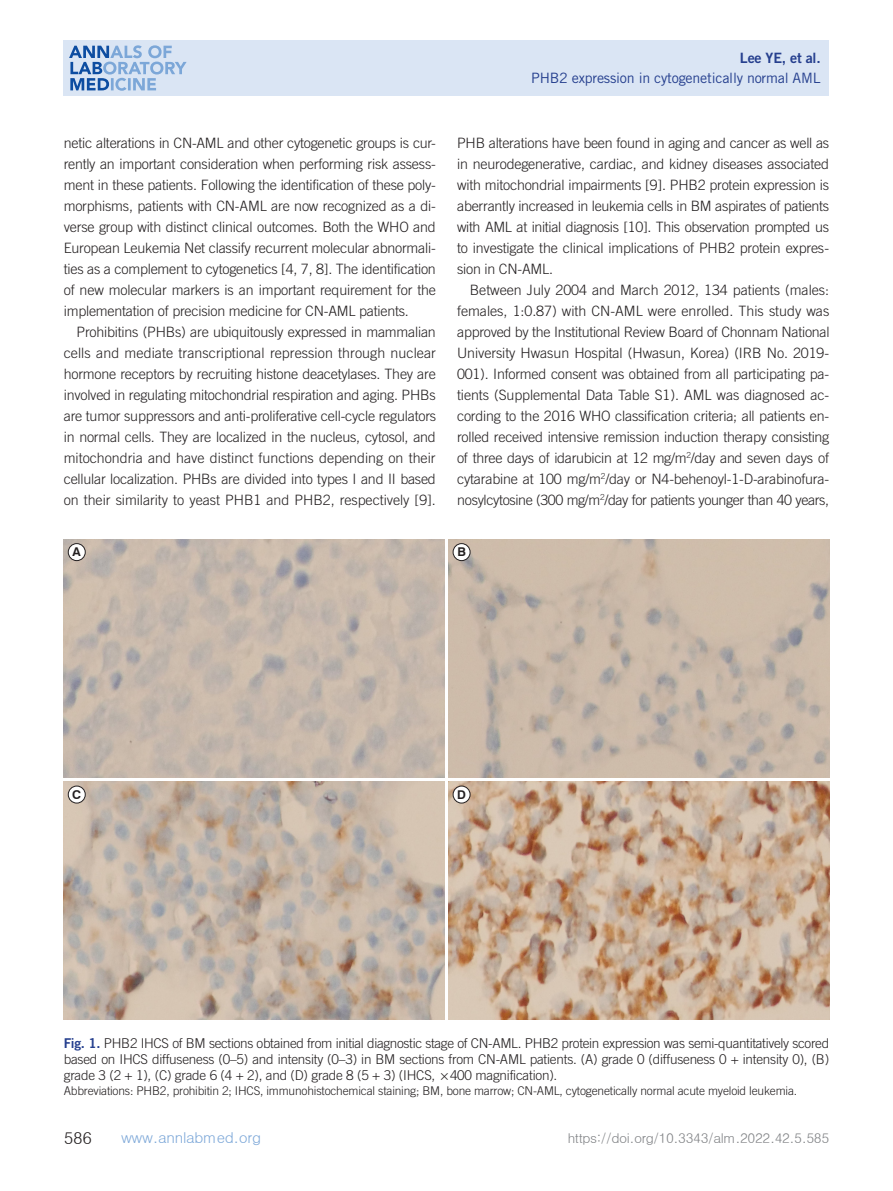
<style>
.page{position:relative;width:893px;height:1191px;background:#fff}
.page>*{position:absolute;margin:0;border:0;box-sizing:border-box;transform-origin:0 0}
.URL{font:16.5px "Dotum";color:#231f20}
.URL-2{font:15px "Dotum";letter-spacing:-.02em;color:#7ca7d8}
.본문{font:300 14.25px/21px "Trade Gothic LT Std";letter-spacing:-.015em;color:#231f20;text-align:justify}
.하시라제목{font:14.25px "Trade Gothic LT Std";letter-spacing:-.015em;color:#253f8e}
.하시라이름{font:14.25px "Trade Gothic LT Std Bd 2";letter-spacing:-.015em;color:#253f8e}
.표제목_그림설명{font:300 13.5px/16.2px "Trade Gothic LT Std";letter-spacing:-.015em;color:#231f20;text-align:justify}
.t1{font:13.5px "Dotum";letter-spacing:-.03em;color:#808285}
.t2{font:700 12.15px "Swiss 721 BT";color:#231f20}
.표_그림_주석{font:300 12px "Trade Gothic LT Std";letter-spacing:-.015em;color:#231f20}
.s1{font-family:"Trade Gothic LT Std Bd 2";font-weight:400;color:#253f8e}
</style>
<div class="page">
<div style="left:64px;top:40px;width:765px;height:56px;background:#dae5f4"></div>
<svg style="left:69px;top:45px;width:118px;height:46px"></svg>
<img style="left:449px;top:781px;width:380px;height:238px">
<img style="left:64px;top:781px;width:380px;height:238px">
<img style="left:449px;top:539px;width:380px;height:238px">
<img style="left:64px;top:539px;width:380px;height:238px">
<div style="left:68px;top:543px;width:17px;height:17px;background:#fff;border-radius:50%"></div>
<div style="left:68px;top:543px;width:17px;height:18px;border:1px solid #231f20;border-radius:50%"></div>
<div style="left:453px;top:543px;width:17px;height:17px;background:#fff;border-radius:50%"></div>
<div style="left:453px;top:543px;width:17px;height:18px;border:1px solid #231f20;border-radius:50%"></div>
<div style="left:68px;top:786px;width:17px;height:17px;background:#fff;border-radius:50%"></div>
<div style="left:68px;top:786px;width:17px;height:17px;border:1px solid #231f20;border-radius:50%"></div>
<div style="left:453px;top:786px;width:17px;height:17px;background:#fff;border-radius:50%"></div>
<div style="left:453px;top:786px;width:17px;height:17px;border:1px solid #231f20;border-radius:50%"></div>
<p class="본문" style="left:64px;top:132px;width:374px">netic alterations in CN-AML and other cytogenetic groups is cur&shy;rently an important consideration when performing risk assess&shy;ment in these patients. Following the identification of these poly&shy;morphisms, patients with CN-AML are now recognized as a di&shy;verse group with distinct clinical outcomes. Both the WHO and European Leukemia Net classify recurrent molecular abnormali&shy;ties as a complement to cytogenetics [4, 7, 8]. The identification of new molecular markers is an important requirement for the implementation of precision medicine for CN-AML patients.</p>
<p class="본문" style="left:64px;top:321px;width:374px;text-indent:13px">Prohibitins (PHBs) are ubiquitously expressed in mammalian cells and mediate transcriptional repression through nuclear hormone receptors by recruiting histone deacetylases. They are involved in regulating mitochondrial respiration and aging. PHBs are tumor suppressors and anti-proliferative cell-cycle regulators in normal cells. They are localized in the nucleus, cytosol, and mitochondria and have distinct functions depending on their cellular localization. PHBs are divided into types I and II based on their similarity to yeast PHB1 and PHB2, respectively [9].</p>
<p class="하시라이름" style="left:740px;top:49px;width:82px">Lee YE, et al.</p>
<p class="하시라제목" style="left:531px;top:69px;width:291px">PHB2 expression in cytogenetically normal AML</p>
<p class="본문" style="left:457px;top:132px;width:374px">PHB alterations have been found in aging and cancer as well as in neurodegenerative, cardiac, and kidney diseases associated with mitochondrial impairments [9]. PHB2 protein expression is aberrantly increased in leukemia cells in BM aspirates of patients with AML at initial diagnosis [10]. This observation prompted us to investigate the clinical implications of PHB2 protein expres&shy;sion in CN-AML.</p>
<p class="본문" style="left:457px;top:279px;width:374px;text-indent:13px">Between July 2004 and March 2012, 134 patients (males: females, 1:0.87) with CN-AML were enrolled. This study was approved by the Institutional Review Board of Chonnam National University Hwasun Hospital (Hwasun, Korea) (IRB No. 2019- 001). Informed consent was obtained from all participating pa&shy;tients (Supplemental Data Table S1). AML was diagnosed ac&shy;cording to the 2016 WHO classification criteria; all patients en&shy;rolled received intensive remission induction therapy consisting of three days of idarubicin at 12 mg/m<sup>2</sup>/day and seven days of cytarabine at 100 mg/m<sup>2</sup>/day or N4-behenoyl-1-D-arabinofura&shy;nosylcytosine (300 mg/m<sup>2</sup>/day for patients younger than 40 years,</p>
<p class="t2" style="left:73px;top:544px;width:10px">A</p>
<p class="t2" style="left:457px;top:544px;width:10px">B</p>
<p class="t2" style="left:72px;top:787px;width:10px">C</p>
<p class="t2" style="left:457px;top:787px;width:10px">D</p>
<p class="표제목_그림설명" style="left:64px;top:1035px;width:767px"><span class="s1">Fig. 1.</span> PHB2 IHCS of BM sections obtained from initial diagnostic stage of CN-AML. PHB2 protein expression was semi-quantitatively scored based on IHCS diffuseness (0–5) and intensity (0–3) in BM sections from CN-AML patients. (A) grade 0 (diffuseness 0 + intensity 0), (B) grade 3 (2 + 1), (C) grade 6 (4 + 2), and (D) grade 8 (5 + 3) (IHCS, ×400 magnification).</p>
<p class="표_그림_주석" style="left:64px;top:1084px;width:735px">Abbreviations: PHB2, prohibitin 2; IHCS, immunohistochemical staining; BM, bone marrow; CN-AML, cytogenetically normal acute myeloid leukemia.</p>
<p class="URL" style="left:64px;top:1129px;width:30px">586</p>
<p class="URL-2" style="left:121px;top:1130px;width:142px">www.annlabmed.org</p>
<p class="t1" style="left:568px;top:1131px;width:263px">https://doi.org/10.3343/alm.2022.42.5.585</p>
</div>
